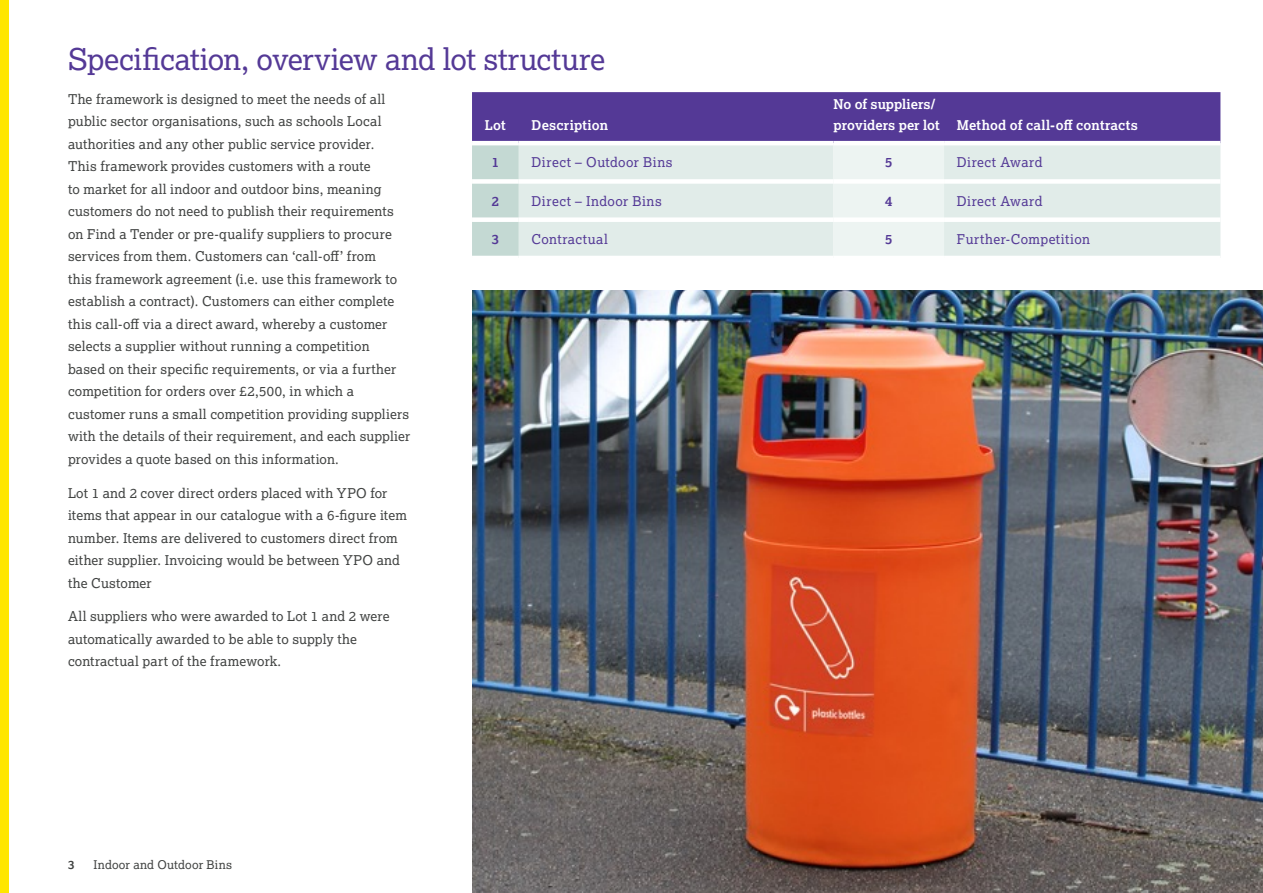
<style>
.page{position:relative;width:1263px;height:893px;background:#fff}
.page>*{position:absolute;margin:0;border:0;box-sizing:border-box;transform-origin:0 0}
.t1{font:30px "Lexia";letter-spacing:-.01em;color:#543996}
.t2{font:13.5px/22.5px "Lexia";letter-spacing:.01em;color:#404241}
.t3{font:13.5px "Lexia";letter-spacing:.035em;color:#543996}
.t4{font:700 13.5px/21px "Lexia";letter-spacing:.005em;color:#fff}
.t5{font:700 13.5px "Lexia";color:#543996}
.t6{font:12px "Lexia";letter-spacing:.01em;color:#404241}
.t7{font:700 12px "Lexia";color:#404241}
</style>
<div class="page">
<svg style="left:472px;top:92px;width:748px;height:164px;background:#b3b1ce"></svg>
<hr style="left:472px;top:141px;width:47px;height:4px;background:#fff">
<hr style="left:519px;top:141px;width:314px;height:4px;background:#fff">
<hr style="left:833px;top:141px;width:111px;height:4px;background:#fff">
<hr style="left:944px;top:141px;width:276px;height:4px;background:#fff">
<div style="left:472px;top:179px;width:47px;height:5px;background:#fff"></div>
<div style="left:519px;top:179px;width:314px;height:5px;background:#fff"></div>
<div style="left:833px;top:179px;width:111px;height:5px;background:#fff"></div>
<div style="left:944px;top:179px;width:276px;height:5px;background:#fff"></div>
<div style="left:472px;top:217px;width:47px;height:5px;background:#fff"></div>
<div style="left:519px;top:217px;width:314px;height:5px;background:#fff"></div>
<div style="left:833px;top:217px;width:111px;height:5px;background:#fff"></div>
<div style="left:944px;top:217px;width:276px;height:5px;background:#fff"></div>
<img style="left:472px;top:291px;width:791px;height:602px">
<div style="left:0;top:0;width:9px;height:893px;background:#ffe600"></div>
<h1 class="t1" style="left:68px;top:40px;width:539px">Specification, overview and lot structure</h1>
<p class="t2" style="left:68px;top:87px;width:344px">The framework is designed to meet the needs of all public sector organisations, such as schools Local authorities and any other public service provider.<br>This framework provides customers with a route<br>to market for all indoor and outdoor bins, meaning customers do not need to publish their requirements on Find a Tender or pre-qualify suppliers to procure services from them. Customers can ‘call-off’ from<br>this framework agreement (i.e. use this framework to establish a contract). Customers can either complete this call-off via a direct award, whereby a customer selects a supplier without running a competition<br>based on their specific requirements, or via a further competition for orders over £2,500, in which a customer runs a small competition providing suppliers with the details of their requirement, and each supplier provides a quote based on this information.</p>
<p class="t2" style="left:68px;top:481px;width:340px">Lot 1 and 2 cover direct orders placed with YPO for items that appear in our catalogue with a 6-figure item number. Items are delivered to customers direct from either supplier. Invoicing would be between YPO and the Customer</p>
<p class="t2" style="left:68px;top:605px;width:323px">All suppliers who were awarded to Lot 1 and 2 were automatically awarded to be able to supply the contractual part of the framework.</p>
<p class="t4" style="left:485px;top:115px;width:22px">Lot</p>
<p class="t4" style="left:531px;top:115px;width:78px">Description</p>
<p class="t4" style="left:833px;top:94px;width:108px">No of suppliers/ providers per lot</p>
<p class="t4" style="left:957px;top:115px;width:182px">Method of call-off contracts</p>
<p class="t5" style="left:492px;top:154px;width:9px">1</p>
<p class="t3" style="left:531px;top:154px;width:142px">Direct – Outdoor Bins</p>
<p class="t5" style="left:885px;top:154px;width:9px">5</p>
<p class="t3" style="left:957px;top:154px;width:87px">Direct Award</p>
<p class="t5" style="left:492px;top:192px;width:9px">2</p>
<p class="t3" style="left:531px;top:192px;width:132px">Direct – Indoor Bins</p>
<p class="t5" style="left:885px;top:192px;width:9px">4</p>
<p class="t3" style="left:957px;top:192px;width:87px">Direct Award</p>
<p class="t5" style="left:492px;top:231px;width:9px">3</p>
<p class="t3" style="left:531px;top:231px;width:78px">Contractual</p>
<p class="t5" style="left:885px;top:231px;width:9px">5</p>
<p class="t3" style="left:957px;top:231px;width:135px">Further-Competition</p>
<p class="t7" style="left:68px;top:857px;width:8px">3</p>
<p class="t6" style="left:94px;top:857px;width:140px">Indoor and Outdoor Bins</p>
</div>
